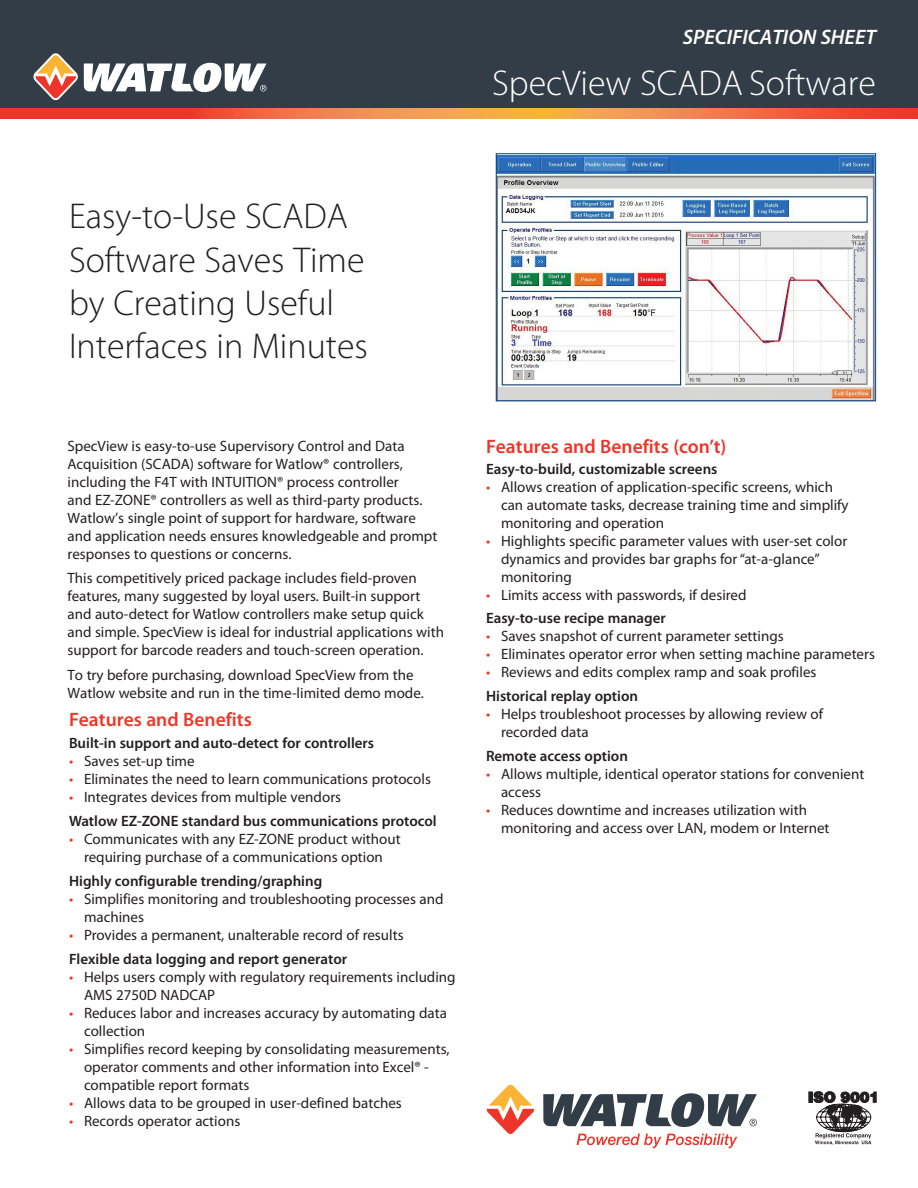
<style>
.page{position:relative;width:918px;height:1188px;background:#fff}
.page>*{position:absolute;margin:0;border:0;box-sizing:border-box;transform-origin:0 0}
.t1{font:300 36px/43.2px "Myriad Pro";color:#231f20}
.t2{font:300 36px "Myriad Pro";color:#fff}
.t3{font:italic 600 21px "Myriad Pro";color:#fff}
.t4{font:600 19.5px "Myriad Pro";color:#ee3529}
.t5{font:600 19.5px "Myriad Pro";color:#ee3829}
.t6{font:15px/18px "Myriad Pro";color:#231f20}
.t7{font:600 15px/24px "Myriad Pro";color:#231f20}
.s1{color:#ee3529}
.s2{font-weight:400;color:#ee3529}
.s3{font-weight:400}
.s4{font-weight:600}
</style>
<div class="page">
<div style="left:0;top:0;width:918px;height:108px;background:#323d47"></div>
<svg style="left:809px;top:1091px;width:67px;height:54px"></svg>
<img style="left:498px;top:155px;width:376px;height:244px">
<div style="left:496px;top:153px;width:380px;height:248px;border:1px solid #054286"></div>
<svg style="left:84px;top:63px;width:183px;height:29px"></svg>
<svg style="left:33px;top:53px;width:45px;height:47px"></svg>
<svg style="left:0;top:108px;width:918px;height:11px"></svg>
<svg style="left:543px;top:1093px;width:214px;height:34px"></svg>
<svg style="left:487px;top:1084px;width:47px;height:50px"></svg>
<svg style="left:577px;top:1134px;width:160px;height:14px"></svg>
<h2 class="t3" style="left:683px;top:24px;width:195px">SPECIFICATION SHEET</h2>
<h1 class="t2" style="left:492px;top:64px;width:385px">SpecView SCADA Software</h1>
<h1 class="t1" style="left:69px;top:195px;width:300px">Easy-to-Use SCADA<br>Software Saves Time by Creating Useful<br>Interfaces in Minutes</h1>
<p class="t6" style="left:68px;top:436px;width:371px">SpecView is easy-to-use Supervisory Control and Data Acquisition (SCADA) software for Watlow® controllers, including the F4T with INTUITION® process controller<br>and EZ-ZONE® controllers as well as third-party products.<br>Watlow’s single point of support for hardware, software and application needs ensures knowledgeable and prompt responses to questions or concerns.</p>
<p class="t6" style="left:68px;top:569px;width:378px">This competitively priced package includes field-proven features, many suggested by loyal users. Built-in support and auto-detect for Watlow controllers make setup quick and simple. SpecView is ideal for industrial applications with support for barcode readers and touch-screen operation.</p>
<p class="t6" style="left:68px;top:666px;width:358px">To try before purchasing, download SpecView from the<br>Watlow website and run in the time-limited demo mode.</p>
<h3 class="t5" style="left:69px;top:707px;width:184px"><span class="s1">Featur</span>es and Benefit<span class="s1">s</span></h3>
<p class="t7" style="left:69px;top:730px;width:307px">Built-in support and auto-detect for controllers</p>
<p class="t6" style="left:69px;top:751px;width:127px"><span class="s1">•</span> Saves set-up time</p>
<p class="t6" style="left:69px;top:769px;width:364px"><span class="s1">•</span> Eliminates the need to learn communications protocols</p>
<p class="t7" style="left:69px;top:784px;width:369px"><span class="s2">•</span> <span class="s3">Integrates devices from multiple vendors<br></span>Watlow EZ-ZONE standard bus communications protocol</p>
<p class="t6" style="left:69px;top:829px;width:333px;text-align:center"><span class="s1">•</span> Communicates with any EZ-ZONE product without requiring purchase of a communications option</p>
<p class="t7" style="left:69px;top:868px;width:255px">Highly configurable trending/graphing</p>
<p class="t6" style="left:84px;top:889px;width:361px;text-indent:-15px"><span class="s1">•</span> Simplifies monitoring and troubleshooting processes and machines</p>
<p class="t6" style="left:69px;top:922px;width:336px;line-height:24px"><span class="s1">•</span> Provides a permanent, unalterable record of results<br><span class="s4">Flexible data logging and report generator</span></p>
<p class="t6" style="left:84px;top:967px;width:373px;text-indent:-15px"><span class="s1">•</span> Helps users comply with regulatory requirements including<br>AMS 2750D NADCAP</p>
<p class="t6" style="left:84px;top:1003px;width:364px;text-indent:-15px"><span class="s1">•</span> Reduces labor and increases accuracy by automating data collection</p>
<p class="t6" style="left:84px;top:1039px;width:367px;text-indent:-15px"><span class="s1">•</span> Simplifies record keeping by consolidating measurements, operator comments and other information into Excel® - compatible report formats</p>
<p class="t6" style="left:69px;top:1093px;width:334px"><span class="s1">•</span> Allows data to be grouped in user-defined batches</p>
<p class="t6" style="left:69px;top:1111px;width:173px"><span class="s1">•</span> Records operator actions</p>
<h3 class="t4" style="left:486px;top:434px;width:242px">Features and Benefits (con’t)</h3>
<p class="t7" style="left:486px;top:457px;width:233px">Easy-to-build, customizable screens</p>
<p class="t6" style="left:501px;top:478px;width:349px;text-indent:-15px"><span class="s1">•</span> Allows creation of application-specific screens, which can automate tasks, decrease training time and simplify monitoring and operation</p>
<p class="t6" style="left:501px;top:532px;width:348px;text-indent:-15px"><span class="s1">•</span> Highlights specific parameter values with user-set color dynamics and provides bar graphs for “at-a-glance” monitoring</p>
<p class="t6" style="left:486px;top:584px;width:262px;line-height:22.5px"><span class="s1">•</span> Limits access with passwords, if desired<br><span class="s4">Easy-to-use recipe manager</span></p>
<p class="t6" style="left:486px;top:626px;width:299px"><span class="s1">•</span> Saves snapshot of current parameter settings</p>
<p class="t6" style="left:486px;top:644px;width:390px"><span class="s1">•</span> Eliminates operator error when setting machine parameters</p>
<p class="t6" style="left:486px;top:659px;width:332px;line-height:24px"><span class="s1">•</span> Reviews and edits complex ramp and soak profiles<br><span class="s4">Historical replay option</span></p>
<p class="t6" style="left:501px;top:704px;width:324px;text-indent:-15px"><span class="s1">•</span> Helps troubleshoot processes by allowing review of recorded data</p>
<p class="t7" style="left:486px;top:743px;width:144px">Remote access option</p>
<p class="t6" style="left:501px;top:764px;width:365px;text-indent:-15px"><span class="s1">•</span> Allows multiple, identical operator stations for convenient access</p>
<p class="t6" style="left:501px;top:800px;width:330px;text-indent:-15px"><span class="s1">•</span> Reduces downtime and increases utilization with monitoring and access over LAN, modem or Internet</p>
</div>
